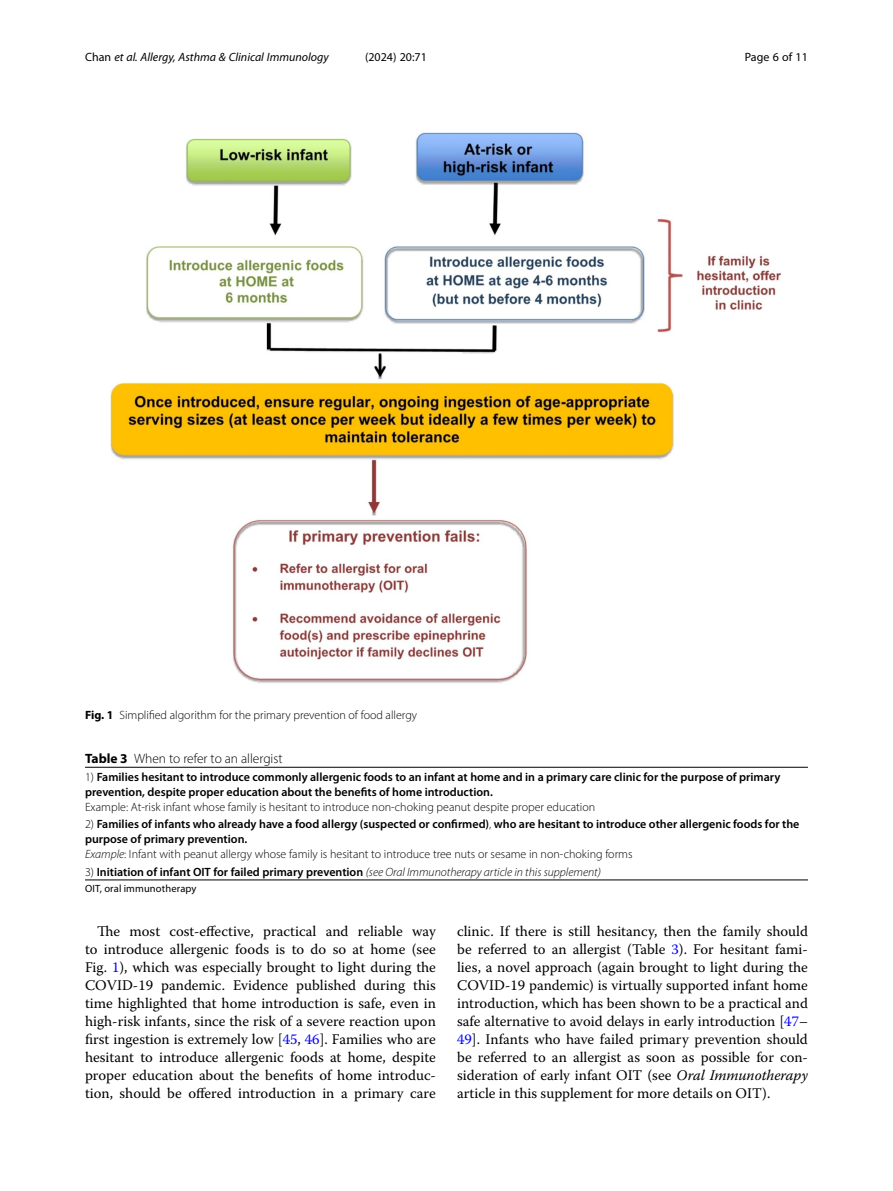
<style>
.page{position:relative;width:893px;height:1191px;background:#fff}
.page>*{position:absolute;margin:0;border:0;box-sizing:border-box;transform-origin:0 0}
.Body_Text_Indent{font:14.7px/18px "Warnock Pro";color:#000;text-align:justify}
.Table_Caption{font:300 13.5px "Myriad Pro";color:#000}
.Table_Body{font:600 12px/15px "Myriad Pro";color:#000}
.Table_Body-2{font:300 12px "Myriad Pro";color:#000}
.Figure_Caption{font:300 12px "Myriad Pro";color:#000}
.t1{font:italic 12px "Myriad Pro";color:#000}
.t2{font:12px "Myriad Pro";color:#000}
.Table_Footnote{font:10.5px "Myriad Pro";letter-spacing:.01em;color:#000}
.s1{font-style:normal}
.s2{font-weight:700}
.s3{font-weight:300}
.s4{font-style:italic}
.s5{font-weight:300;font-style:italic}
.s6{color:#00f}
</style>
<div class="page">
<hr style="left:85px;top:879px;width:723px;height:1px;background:#000">
<hr style="left:85px;top:767px;width:723px;height:1px;background:#000">
<img style="left:110px;top:132px;width:672px;height:551px">
<p class="t1" style="left:85px;top:50px;width:245px"><span class="s1">Chan</span> et al. Allergy, Asthma &amp; Clinical Immunology</p>
<p class="t2" style="left:365px;top:50px;width:63px">(2024) 20:71</p>
<p class="t2" style="left:745px;top:50px;width:65px">Page 6 of 11</p>
<p class="Figure_Caption" style="left:85px;top:707px;width:334px"><span class="s2">Fig. 1</span> Simplified algorithm for the primary prevention of food allergy</p>
<p class="Table_Caption" style="left:85px;top:750px;width:199px"><span class="s2">Table 3</span> When to refer to an allergist</p>
<p class="Table_Body" style="left:85px;top:769px;width:697px"><span class="s3">1)</span> Families hesitant to introduce commonly allergenic foods to an infant at home and in a primary care clinic for the purpose of primary prevention, despite proper education about the benefits of home introduction.</p>
<p class="Table_Body-2" style="left:85px;top:799px;width:512px">Example: At-risk infant whose family is hesitant to introduce non-choking peanut despite proper education</p>
<p class="Table_Body" style="left:85px;top:816px;width:716px"><span class="s3">2)</span> Families of infants who already have a food allergy (suspected or confirmed)<span class="s3">,</span> who are hesitant to introduce other allergenic foods for the purpose of primary prevention.</p>
<p class="Table_Body-2" style="left:85px;top:847px;width:549px"><span class="s4">Example</span>: Infant with peanut allergy whose family is hesitant to introduce tree nuts or sesame in non-choking forms</p>
<p class="Table_Body" style="left:85px;top:864px;width:517px"><span class="s3">3)</span> Initiation of infant OIT for failed primary prevention <span class="s5">(see Oral Immunotherapy article in this supplement)</span></p>
<p class="Table_Footnote" style="left:85px;top:882px;width:113px">OIT, oral immunotherapy</p>
<p class="Body_Text_Indent" style="left:85px;top:922px;width:352px;text-indent:12px">The most cost-effective, practical and reliable way to introduce allergenic foods is to do so at home (see Fig. <span class="s6">1</span>), which was especially brought to light during the COVID-19 pandemic. Evidence published during this time highlighted that home introduction is safe, even in high-risk infants, since the risk of a severe reaction upon first ingestion is extremely low [<span class="s6">45</span>, <span class="s6">46</span>]. Families who are hesitant to introduce allergenic foods at home, despite proper education about the benefits of home introduc&shy;tion, should be offered introduction in a primary care</p>
<p class="Body_Text_Indent" style="left:457px;top:922px;width:352px">clinic. If there is still hesitancy, then the family should be referred to an allergist (Table <span class="s6">3</span>). For hesitant fami&shy;lies, a novel approach (again brought to light during the COVID-19 pandemic) is virtually supported infant home introduction, which has been shown to be a practical and safe alternative to avoid delays in early introduction [<span class="s6">47</span>– <span class="s6">49</span>]. Infants who have failed primary prevention should be referred to an allergist as soon as possible for con&shy;sideration of early infant OIT (see <span class="s4">Oral Immunotherapy </span>article in this supplement for more details on OIT).</p>
</div>
